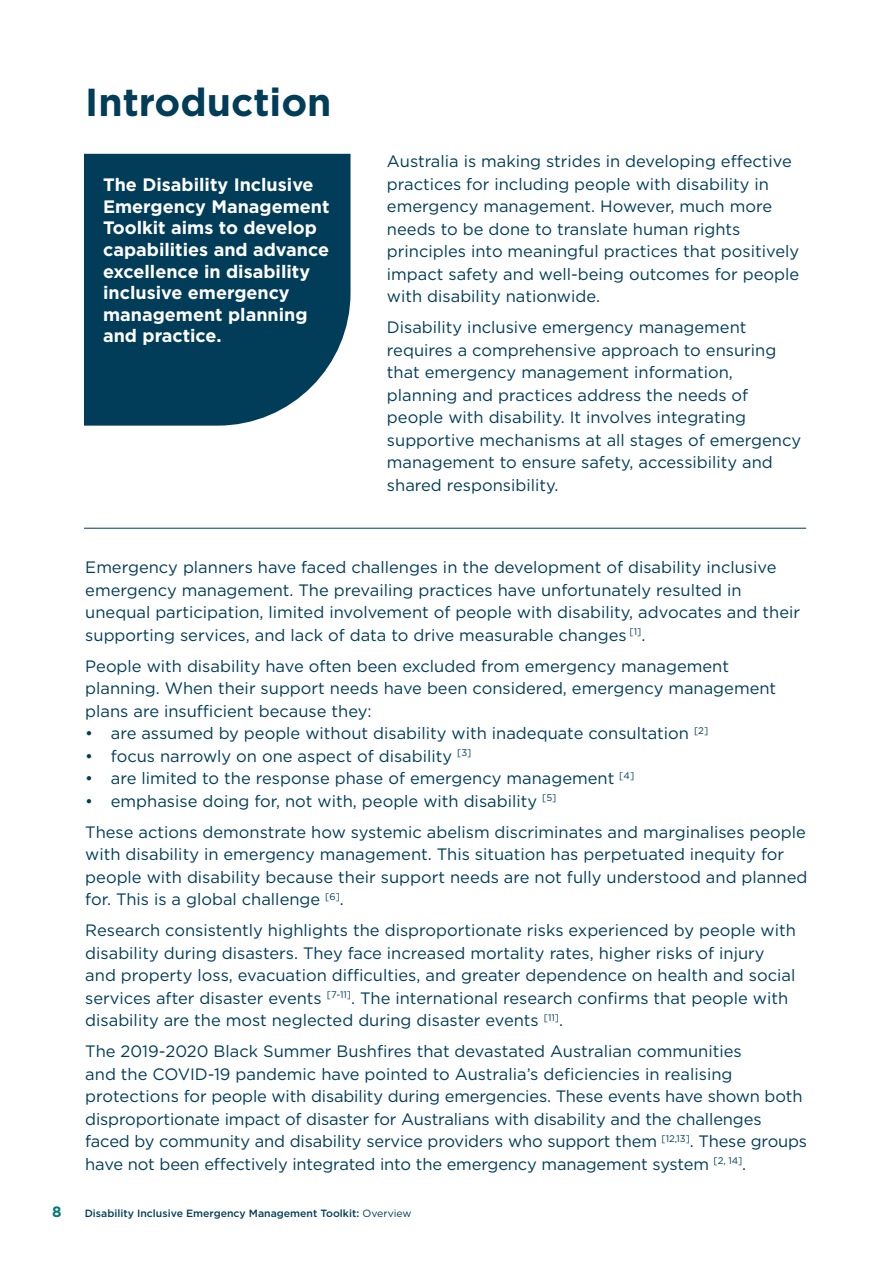
<style>
.page{position:relative;width:893px;height:1263px;background:#fff}
.page>*{position:absolute;margin:0;border:0;box-sizing:border-box;transform-origin:0 0}
.t1{font:700 39px "Gotham";color:#013d59}
.t2{font:700 18px/21.6px "Gotham";color:#fff}
.t3{font:16.5px/22.5px "Gotham";color:#013d59}
.t4{font:700 15px "Gotham";color:#02787a}
.t5{font:500 10.5px "Gotham";color:#013d59}
.s1{font-weight:400}
</style>
<div class="page">
<div style="left:84px;top:154px;width:266px;height:272px;background:#013d59"></div>
<hr style="left:84px;top:528px;width:722px;height:1px;background:#013d59">
<p class="t1" style="left:85px;top:77px;width:248px">Introduction</p>
<p class="t2" style="left:103px;top:174px;width:228px">The Disability Inclusive<br>Emergency Management<br>Toolkit aims to develop capabilities and advance excellence in disability inclusive emergency management planning and practice.</p>
<p class="t3" style="left:387px;top:150px;width:414px">Australia is making strides in developing effective practices for including people with disability in emergency management. However, much more needs to be done to translate human rights principles into meaningful practices that positively impact safety and well-being outcomes for people with disability nationwide.</p>
<p class="t3" style="left:387px;top:316px;width:416px">Disability inclusive emergency management requires a comprehensive approach to ensuring that emergency management information, planning and practices address the needs of people with disability. It involves integrating supportive mechanisms at all stages of emergency management to ensure safety, accessibility and shared responsibility.</p>
<p class="t3" style="left:85px;top:556px;width:716px">Emergency planners have faced challenges in the development of disability inclusive emergency management. The prevailing practices have unfortunately resulted in unequal participation, limited involvement of people with disability, advocates and their supporting services, and lack of data to drive measurable changes <sup>[1]</sup>.</p>
<p class="t3" style="left:85px;top:654px;width:692px">People with disability have often been excluded from emergency management planning. When their support needs have been considered, emergency management plans are insufficient because they:</p>
<p class="t3" style="left:85px;top:722px;width:624px">• are assumed by people without disability with inadequate consultation <sup>[2]</sup></p>
<p class="t3" style="left:85px;top:744px;width:388px">• focus narrowly on one aspect of disability <sup>[3]</sup></p>
<p class="t3" style="left:85px;top:767px;width:550px">• are limited to the response phase of emergency management <sup>[4]</sup></p>
<p class="t3" style="left:85px;top:789px;width:473px">• emphasise doing for, not with, people with disability <sup>[5]</sup></p>
<p class="t3" style="left:85px;top:820px;width:724px">These actions demonstrate how systemic abelism discriminates and marginalises people with disability in emergency management. This situation has perpetuated inequity for people with disability because their support needs are not fully understood and planned for. This is a global challenge <sup>[6]</sup>.</p>
<p class="t3" style="left:85px;top:919px;width:712px">Research consistently highlights the disproportionate risks experienced by people with disability during disasters. They face increased mortality rates, higher risks of injury and property loss, evacuation difficulties, and greater dependence on health and social services after disaster events <sup>[7-11]</sup>. The international research confirms that people with disability are the most neglected during disaster events <sup>[11]</sup>.</p>
<p class="t3" style="left:85px;top:1040px;width:723px">The 2019-2020 Black Summer Bushfires that devastated Australian communities<br>and the COVID-19 pandemic have pointed to Australia’s deficiencies in realising protections for people with disability during emergencies. These events have shown both disproportionate impact of disaster for Australians with disability and the challenges faced by community and disability service providers who support them <sup>[12,13]</sup>. These groups have not been effectively integrated into the emergency management system <sup>[2,</sup> <sup>14]</sup>.</p>
<p class="t4" style="left:52px;top:1202px;width:11px">8</p>
<p class="t5" style="left:85px;top:1206px;width:328px">Disability Inclusive Emergency Management Toolkit: <span class="s1">Overview</span></p>
</div>
